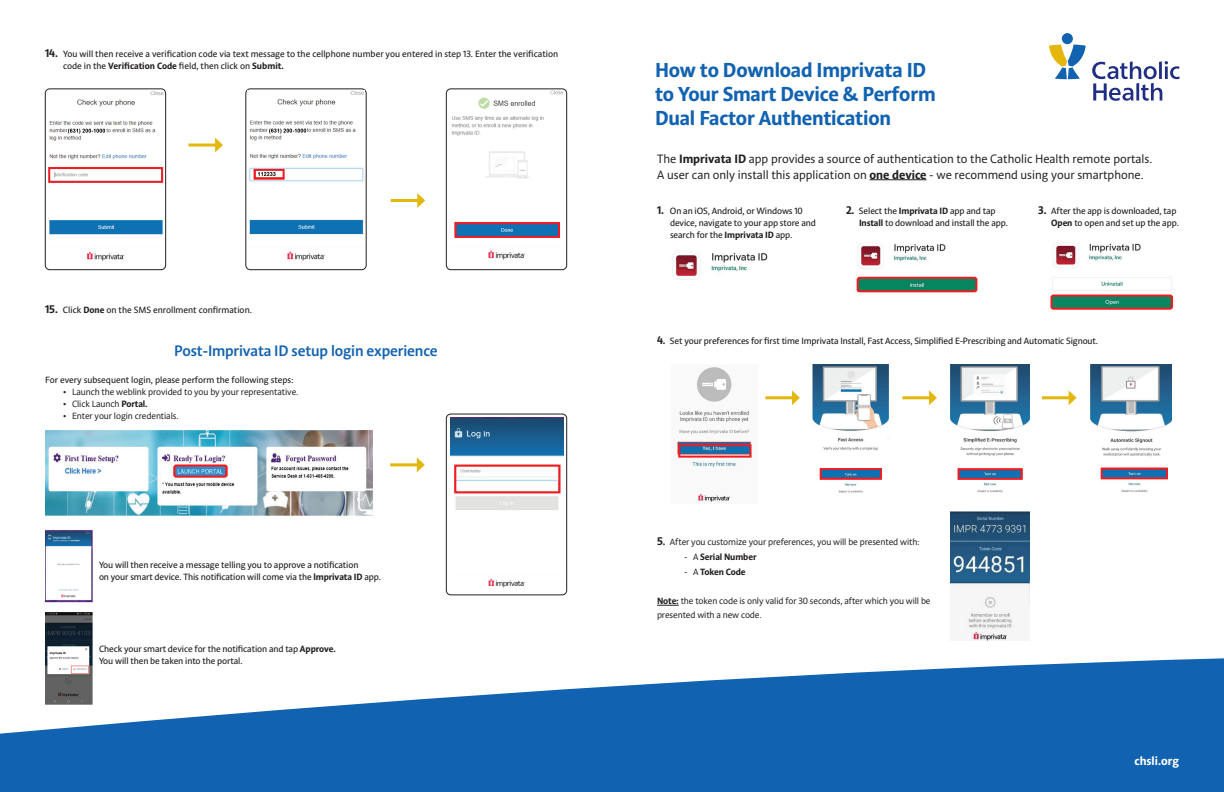
<style>
.page{position:relative;width:1224px;height:792px;background:#fff}
.page>*{position:absolute;margin:0;border:0;box-sizing:border-box;transform-origin:0 0}
.title_semibold_49_5{font:700 20px/24px "Acorde";letter-spacing:-.01em;color:#1162b0}
.call_outs_-_pull_quo{font:600 15px "Acorde";letter-spacing:-.01em;color:#1162b0}
.body_copy_9_11{font:12px/16px "Acorde";color:#231f20}
.body_copy_bold_9_11{font:700 11.8px "Acorde";color:#fff}
.call_outs_-_pull_quo-2{font:500 9px/12px "Acorde";letter-spacing:-.01em;color:#231f20}
.call_outs_-_pull_quo-3{font:9px/14px "Acorde";letter-spacing:-.01em;color:#231f20}
.call_outs_-_pull_quo-4{font:700 9px "Acorde";letter-spacing:-.01em;color:#231f20}
.s1{font-weight:700;font-size:11px}
.s2{font-weight:700}
.s3{font-weight:700;font-size:10px}
.s4{font-weight:400}
</style>
<div class="page">
<svg style="left:0;top:658px;width:1224px;height:134px;fill:#1162b0"></svg>
<svg style="left:1092px;top:61px;width:88px;height:40px"></svg>
<svg style="left:1049px;top:45px;width:37px;height:34px"></svg>
<div style="left:1062px;top:33px;width:11px;height:11px;background:#1162b0;border-radius:50%"></div>
<svg style="left:657px;top:605px;width:22px;height:1px"></svg>
<img style="left:950px;top:511px;width:79px;height:78px">
<img style="left:967px;top:589px;width:62px;height:52px">
<hr style="left:869px;top:179px;width:58px;height:1px;background:#231f20">
<img style="left:672px;top:253px;width:96px;height:27px">
<img style="left:1052px;top:243px;width:122px;height:64px">
<div style="left:1050px;top:295px;width:123px;height:15px;border:2px solid #ee1d23;border-radius:2px"></div>
<img style="left:856px;top:244px;width:122px;height:49px">
<div style="left:857px;top:277px;width:120px;height:15px;border:2px solid #ee1d23;border-radius:2px"></div>
<img style="left:677px;top:367px;width:74px;height:135px">
<img style="left:813px;top:364px;width:76px;height:87px">
<img style="left:819px;top:468px;width:60px;height:25px">
<img style="left:950px;top:364px;width:80px;height:92px">
<img style="left:957px;top:468px;width:63px;height:25px">
<img style="left:1090px;top:364px;width:82px;height:93px">
<img style="left:1100px;top:467px;width:68px;height:26px">
<hr style="left:902px;top:396px;width:30px;height:3px;background:#e4b70c">
<svg style="left:929px;top:390px;width:8px;height:15px"></svg>
<hr style="left:1042px;top:396px;width:29px;height:3px;background:#e4b70c">
<svg style="left:1069px;top:391px;width:8px;height:14px"></svg>
<hr style="left:765px;top:396px;width:30px;height:3px;background:#e4b70c">
<svg style="left:792px;top:390px;width:8px;height:15px"></svg>
<div style="left:678px;top:444px;width:74px;height:14px;border:2px solid #ee1d23"></div>
<div style="left:820px;top:468px;width:62px;height:12px;border:2px solid #ee1d23"></div>
<div style="left:958px;top:468px;width:65px;height:12px;border:2px solid #ee1d23"></div>
<div style="left:1101px;top:468px;width:67px;height:11px;border:2px solid #ee1d23"></div>
<img style="left:45px;top:430px;width:327px;height:86px">
<div style="left:446px;top:414px;width:121px;height:181px;border:1px solid #231f20;border-radius:4px"></div>
<img style="left:450px;top:418px;width:114px;height:170px">
<hr style="left:188px;top:144px;width:30px;height:3px;background:#e4b70c">
<svg style="left:215px;top:138px;width:8px;height:14px"></svg>
<hr style="left:391px;top:199px;width:29px;height:3px;background:#e4b70c">
<svg style="left:417px;top:193px;width:8px;height:15px"></svg>
<hr style="left:390px;top:463px;width:30px;height:3px;background:#e4b70c">
<svg style="left:417px;top:457px;width:8px;height:15px"></svg>
<div style="left:173px;top:464px;width:55px;height:14px;border:2px solid #ee1d23;border-radius:2px"></div>
<div style="left:45px;top:89px;width:121px;height:181px;border:1px solid #231f20;border-radius:4px"></div>
<img style="left:49px;top:91px;width:115px;height:170px">
<div style="left:48px;top:167px;width:115px;height:16px;border:2px solid #ee1d23"></div>
<div style="left:246px;top:89px;width:120px;height:181px;border:1px solid #231f20;border-radius:4px"></div>
<img style="left:249px;top:91px;width:115px;height:170px">
<div style="left:254px;top:169px;width:31px;height:11px;border:2px solid #ee1d23"></div>
<div style="left:446px;top:89px;width:121px;height:181px;border:1px solid #231f20;border-radius:4px"></div>
<img style="left:451px;top:91px;width:113px;height:169px">
<div style="left:455px;top:222px;width:105px;height:16px;border:2px solid #ee1d23"></div>
<div style="left:454px;top:465px;width:107px;height:28px;border:2px solid #ee1d23"></div>
<img style="left:45px;top:530px;width:48px;height:73px">
<img style="left:45px;top:612px;width:49px;height:93px">
<p class="call_outs_-_pull_quo-2" style="left:63px;top:48px;width:497px;text-indent:-18px"><span class="s1">14.</span> You will then receive a verification code via text message to the cellphone number you entered in step 13. Enter the verification code in the <span class="s2">Verification Code</span> field, then click on <span class="s2">Submit.</span></p>
<p class="call_outs_-_pull_quo-2" style="left:45px;top:305px;width:208px"><span class="s1">15.</span> Click <span class="s2">Done</span> on the SMS enrollment confirmation.</p>
<p class="call_outs_-_pull_quo" style="left:174px;top:341px;width:265px">Post-Imprivata ID setup login experience</p>
<p class="call_outs_-_pull_quo-2" style="left:45px;top:375px;width:250px">For every subsequent login, please perform the following steps:</p>
<p class="call_outs_-_pull_quo-3" style="left:63px;top:386px;width:237px">• Launch the weblink provided to you by your representative.</p>
<p class="call_outs_-_pull_quo-3" style="left:63px;top:398px;width:86px">• Click Launch <span class="s2">Portal.</span></p>
<p class="call_outs_-_pull_quo-3" style="left:63px;top:410px;width:117px">• Enter your login credentials.</p>
<p class="call_outs_-_pull_quo-2" style="left:99px;top:560px;width:284px">You will then receive a message telling you to approve a notification<br>on your smart device. This notification will come via the <span class="s2">lmprivata ID</span> app.</p>
<p class="call_outs_-_pull_quo-2" style="left:99px;top:644px;width:238px">Check your smart device for the notification and tap <span class="s2">Approve.</span></p>
<p class="call_outs_-_pull_quo-2" style="left:99px;top:656px;width:145px">You will then be taken into the portal.</p>
<p class="title_semibold_49_5" style="left:655px;top:59px;width:282px">How to Download Imprivata ID to Your Smart Device &amp; Perform<br>Dual Factor Authentication</p>
<p class="body_copy_9_11" style="left:657px;top:151px;width:497px">The <span class="s2">Imprivata ID</span> app provides a source of authentication to the Catholic Health remote portals.<br>A user can only install this application on <span class="s2">one device</span> - we recommend using your smartphone.</p>
<p class="call_outs_-_pull_quo-2" style="left:670px;top:205px;width:147px;text-indent:-13px"><span class="s1">1.</span> On an iOS, Android, or Windows 10 device, navigate to your app store and search for the <span class="s2">Imprivata ID</span> app.</p>
<p class="call_outs_-_pull_quo-2" style="left:859px;top:205px;width:151px;text-indent:-13px"><span class="s1">2.</span> Select the <span class="s2">Imprivata ID</span> app and tap<br><span class="s2">Install</span> to download and install the app.</p>
<p class="call_outs_-_pull_quo-2" style="left:1038px;top:205px;width:142px;text-align:right"><span class="s1">3.</span> After the app is downloaded, tap<br><span class="s2">Open</span> to open and set up the app.</p>
<p class="call_outs_-_pull_quo-2" style="left:657px;top:336px;width:443px"><span class="s1">4</span><span class="s3">.</span> Set your preferences for first time Imprivata Install, Fast Access, Simplified E-Prescribing and Automatic Signout.</p>
<p class="call_outs_-_pull_quo-3" style="left:657px;top:536px;width:264px"><span class="s1">5</span><span class="s3">.</span> After you customize your preferences, you will be presented with:</p>
<p class="call_outs_-_pull_quo-4" style="left:684px;top:552px;width:74px"><span class="s4">- A</span> Serial Number</p>
<p class="call_outs_-_pull_quo-4" style="left:684px;top:567px;width:63px"><span class="s4">- A</span> Token Code</p>
<p class="call_outs_-_pull_quo-3" style="left:657px;top:595px;width:275px"><span class="s2">Note:</span> the token code is only valid for 30 seconds, after which you will be presented with a new code.</p>
<p class="body_copy_bold_9_11" style="left:1134px;top:754px;width:46px">chsli.org</p>
</div>
